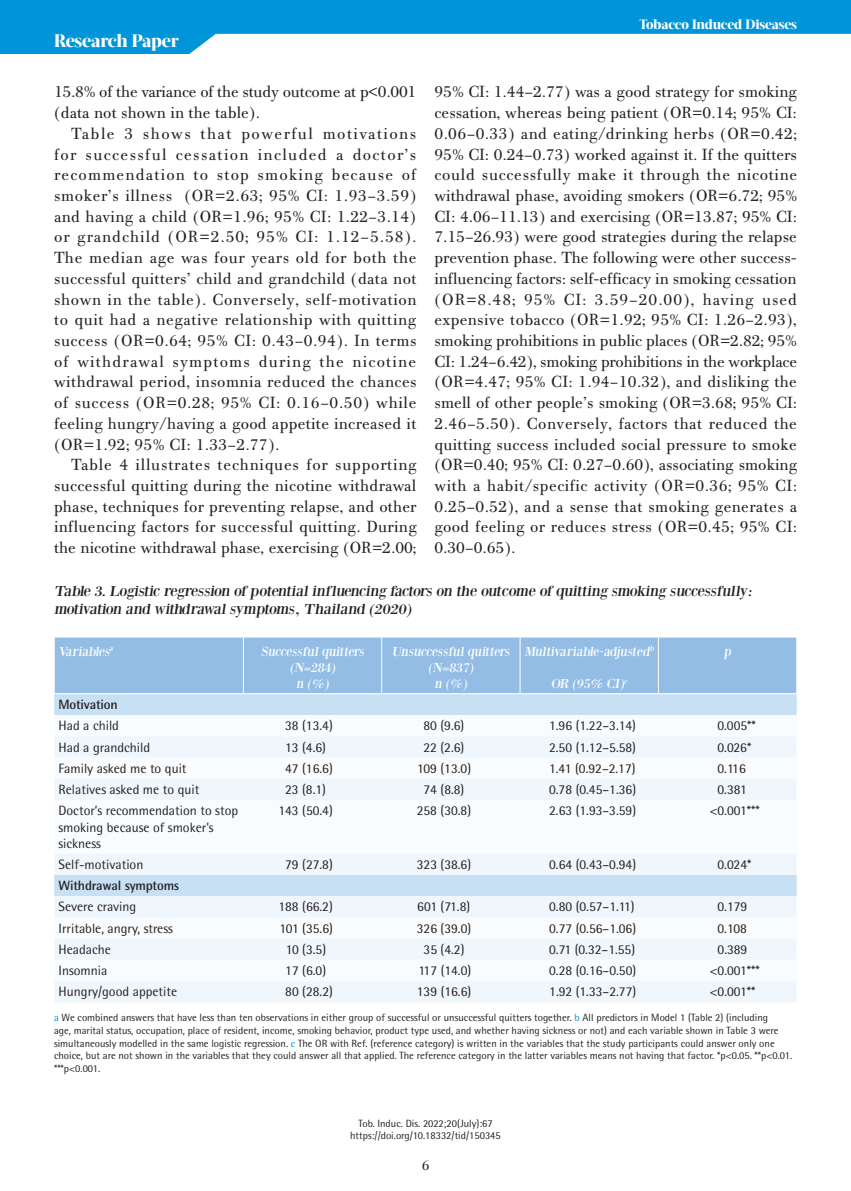
<style>
.page{position:relative;width:851px;height:1191px;background:#fff}
.page>*{position:absolute;margin:0;border:0;box-sizing:border-box;transform-origin:0 0}
.t1{font:800 18px "Acta Display W04";letter-spacing:-.01em;color:#fff}
.t2{font:17.25px/20.7px "PF Bodoni Text";letter-spacing:.015em;color:#231f20;text-align:justify}
.t3{font:17.25px/20.7px "PF Bodoni Text";letter-spacing:-.01em;color:#231f20}
.t4{font:15px/18px "Bodoni XT";color:#231f20;scale:1.1 1}
.t5{font:15px "PF Bodoni Text";color:#231f20}
.t6{font:13.5px/16.2px "Rotis Semi Sans Hel";color:#231f20}
.t7{font:13.5px/16.2px "Bodoni XT";color:#fff;text-align:center}
.t8{font:700 13.5px "Rotis Semi Sans Hel";letter-spacing:-.015em;color:#231f20}
.t9{font:800 13.5px "Acta Display W04";letter-spacing:-.01em;color:#fff}
.t10{font:10.5px/12.6px "Rotis Semi Sans Hel";color:#231f20;text-align:center}
.s1{color:#0095d9}
</style>
<div class="page">
<svg style="left:0;top:0;width:850px;height:54px;fill:#0095d9"></svg>
<div style="left:55px;top:637px;width:741px;height:56px;background:#93bde5"></div>
<div style="left:54px;top:694px;width:742px;height:21px;background:#c7e0f3"></div>
<svg style="left:54px;top:736px;width:742px;height:266px;fill:#f0f7fc"></svg>
<hr style="left:243px;top:637px;width:1px;height:56px;background:#fff">
<hr style="left:381px;top:637px;width:1px;height:56px;background:#fff">
<hr style="left:519px;top:637px;width:1px;height:56px;background:#fff">
<hr style="left:658px;top:637px;width:1px;height:56px;background:#fff">
<p class="t1" style="left:54px;top:30px;width:126px">Research Paper</p>
<p class="t9" style="left:639px;top:17px;width:159px">Tobacco Induced Diseases</p>
<p class="t3" style="left:54px;top:82px;width:364px">15.8% of the variance of the study outcome at p&lt;0.001 (data not shown in the table).</p>
<p class="t2" style="left:54px;top:123px;width:364px;text-indent:17px">Table 3 shows that powerful motivations for successful cessation included a doctor’s recommendation to stop smoking because of smoker’s illness (OR=2.63; 95% CI: 1.93–3.59) and having a child (OR=1.96; 95% CI: 1.22–3.14) or grandchild (OR=2.50; 95% CI: 1.12–5.58).<br>The median age was four years old for both the successful quitters’ child and grandchild (data not shown in the table). Conversely, self-motivation to quit had a negative relationship with quitting success (OR=0.64; 95% CI: 0.43–0.94). In terms of withdrawal symptoms during the nicotine withdrawal period, insomnia reduced the chances of success (OR=0.28; 95% CI: 0.16–0.50) while feeling hungry/having a good appetite increased it (OR=1.92; 95% CI: 1.33–2.77).</p>
<p class="t2" style="left:54px;top:454px;width:364px;text-indent:17px">Table 4 illustrates techniques for supporting successful quitting during the nicotine withdrawal phase, techniques for preventing relapse, and other influencing factors for successful quitting. During the nicotine withdrawal phase, exercising (OR=2.00;</p>
<p class="t2" style="left:434px;top:82px;width:364px">95% CI: 1.44–2.77) was a good strategy for smoking cessation, whereas being patient (OR=0.14; 95% CI:<br>0.06–0.33) and eating/drinking herbs (OR=0.42; 95% CI: 0.24–0.73) worked against it. If the quitters could successfully make it through the nicotine withdrawal phase, avoiding smokers (OR=6.72; 95% CI: 4.06–11.13) and exercising (OR=13.87; 95% CI:<br>7.15–26.93) were good strategies during the relapse prevention phase. The following were other success&shy;influencing factors: self-efficacy in smoking cessation (OR=8.48; 95% CI: 3.59–20.00), having used expensive tobacco (OR=1.92; 95% CI: 1.26–2.93), smoking prohibitions in public places (OR=2.82; 95% CI: 1.24–6.42), smoking prohibitions in the workplace (OR=4.47; 95% CI: 1.94–10.32), and disliking the smell of other people’s smoking (OR=3.68; 95% CI:<br>2.46–5.50). Conversely, factors that reduced the quitting success included social pressure to smoke (OR=0.40; 95% CI: 0.27–0.60), associating smoking with a habit/specific activity (OR=0.36; 95% CI:<br>0.25–0.52), and a sense that smoking generates a good feeling or reduces stress (OR=0.45; 95% CI:<br>0.30–0.65).</p>
<p class="t4" style="left:54px;top:581px;width:639px">Table 3. Logistic regression of potential influencing factors on the outcome of quitting smoking successfully: motivation and withdrawal symptoms, Thailand (2020)</p>
<p class="t7" style="left:58px;top:643px;width:58px">Variables<sup>a</sup></p>
<p class="t7" style="left:261px;top:643px;width:107px">Successful quitters (N=284)<br>n (%)</p>
<p class="t7" style="left:392px;top:643px;width:122px">Unsuccessful quitters (N=837)<br>n (%)</p>
<p class="t7" style="left:524px;top:643px;width:133px">Multivariable-adjusted<sup>b</sup></p>
<p class="t7" style="left:723px;top:643px;width:11px">p</p>
<p class="t7" style="left:550px;top:675px;width:80px">OR (95% CI)<sup>c</sup></p>
<p class="t8" style="left:58px;top:696px;width:61px">Motivation</p>
<p class="t6" style="left:58px;top:717px;width:62px">Had a child</p>
<p class="t6" style="left:285px;top:717px;width:49px">38 (13.4)</p>
<p class="t6" style="left:423px;top:717px;width:42px">80 (9.6)</p>
<p class="t6" style="left:549px;top:717px;width:88px">1.96 (1.22–3.14)</p>
<p class="t6" style="left:717px;top:717px;width:40px">0.005**</p>
<p class="t6" style="left:58px;top:739px;width:93px">Had a grandchild</p>
<p class="t6" style="left:285px;top:739px;width:42px">13 (4.6)</p>
<p class="t6" style="left:423px;top:739px;width:42px">22 (2.6)</p>
<p class="t6" style="left:549px;top:739px;width:88px">2.50 (1.12–5.58)</p>
<p class="t6" style="left:717px;top:739px;width:35px">0.026*</p>
<p class="t6" style="left:58px;top:760px;width:129px">Family asked me to quit</p>
<p class="t6" style="left:285px;top:760px;width:49px">47 (16.6)</p>
<p class="t6" style="left:417px;top:760px;width:55px">109 (13.0)</p>
<p class="t6" style="left:549px;top:760px;width:88px">1.41 (0.92–2.17)</p>
<p class="t6" style="left:717px;top:760px;width:30px">0.116</p>
<p class="t6" style="left:58px;top:781px;width:142px">Relatives asked me to quit</p>
<p class="t6" style="left:285px;top:781px;width:42px">23 (8.1)</p>
<p class="t6" style="left:423px;top:781px;width:42px">74 (8.8)</p>
<p class="t6" style="left:549px;top:781px;width:88px">0.78 (0.45–1.36)</p>
<p class="t6" style="left:717px;top:781px;width:31px">0.381</p>
<p class="t6" style="left:58px;top:802px;width:181px">Doctor’s recommendation to stop smoking because of smoker’s sickness</p>
<p class="t6" style="left:278px;top:802px;width:56px">143 (50.4)</p>
<p class="t6" style="left:416px;top:802px;width:56px">258 (30.8)</p>
<p class="t6" style="left:549px;top:802px;width:88px">2.63 (1.93–3.59)</p>
<p class="t6" style="left:709px;top:802px;width:51px">&lt;0.001***</p>
<p class="t6" style="left:59px;top:856px;width:86px">Self-motivation</p>
<p class="t6" style="left:285px;top:856px;width:49px">79 (27.8)</p>
<p class="t6" style="left:417px;top:856px;width:56px">323 (38.6)</p>
<p class="t6" style="left:549px;top:856px;width:88px">0.64 (0.43–0.94)</p>
<p class="t6" style="left:717px;top:856px;width:35px">0.024*</p>
<p class="t8" style="left:59px;top:877px;width:122px">Withdrawal symptoms</p>
<p class="t6" style="left:59px;top:898px;width:79px">Severe craving</p>
<p class="t6" style="left:278px;top:898px;width:56px">188 (66.2)</p>
<p class="t6" style="left:417px;top:898px;width:54px">601 (71.8)</p>
<p class="t6" style="left:549px;top:898px;width:87px">0.80 (0.57–1.11)</p>
<p class="t6" style="left:717px;top:898px;width:31px">0.179</p>
<p class="t6" style="left:59px;top:920px;width:116px">Irritable, angry, stress</p>
<p class="t6" style="left:279px;top:920px;width:55px">101 (35.6)</p>
<p class="t6" style="left:417px;top:920px;width:56px">326 (39.0)</p>
<p class="t6" style="left:549px;top:920px;width:88px">0.77 (0.56–1.06)</p>
<p class="t6" style="left:717px;top:920px;width:31px">0.108</p>
<p class="t6" style="left:59px;top:941px;width:54px">Headache</p>
<p class="t6" style="left:286px;top:941px;width:42px">10 (3.5)</p>
<p class="t6" style="left:423px;top:941px;width:42px">35 (4.2)</p>
<p class="t6" style="left:549px;top:941px;width:87px">0.71 (0.32–1.55)</p>
<p class="t6" style="left:717px;top:941px;width:31px">0.389</p>
<p class="t6" style="left:59px;top:962px;width:50px">Insomnia</p>
<p class="t6" style="left:285px;top:962px;width:42px">17 (6.0)</p>
<p class="t6" style="left:418px;top:962px;width:54px">117 (14.0)</p>
<p class="t6" style="left:549px;top:962px;width:88px">0.28 (0.16–0.50)</p>
<p class="t6" style="left:709px;top:962px;width:51px">&lt;0.001***</p>
<p class="t6" style="left:59px;top:983px;width:120px">Hungry/good appetite</p>
<p class="t6" style="left:285px;top:983px;width:49px">80 (28.2)</p>
<p class="t6" style="left:417px;top:983px;width:56px">139 (16.6)</p>
<p class="t6" style="left:549px;top:983px;width:88px">1.92 (1.33–2.77)</p>
<p class="t6" style="left:709px;top:983px;width:47px">&lt;0.001**</p>
<p class="t10" style="left:54px;top:1011px;width:739px;text-align:left"><span class="s1">a</span> We combined answers that have less than ten observations in either group of successful or unsuccessful quitters together. <span class="s1">b</span> All predictors in Model 1 (Table 2) (including<br>age, marital status, occupation, place of resident, income, smoking behavior, product type used, and whether having sickness or not) and each variable shown in Table 3 were simultaneously modelled in the same logistic regression. <span class="s1">c</span> The OR with Ref. (reference category) is written in the variables that the study participants could answer only one choice, but are not shown in the variables that they could answer all that applied. The reference category in the latter variables means not having that factor. *p&lt;0.05. **p&lt;0.01. ***p&lt;0.001.</p>
<p class="t10" style="left:350px;top:1116px;width:152px">Tob. Induc. Dis. 2022;20(July):67 https://doi.org/10.18332/tid/150345</p>
<p class="t5" style="left:421px;top:1156px;width:9px">6</p>
</div>
